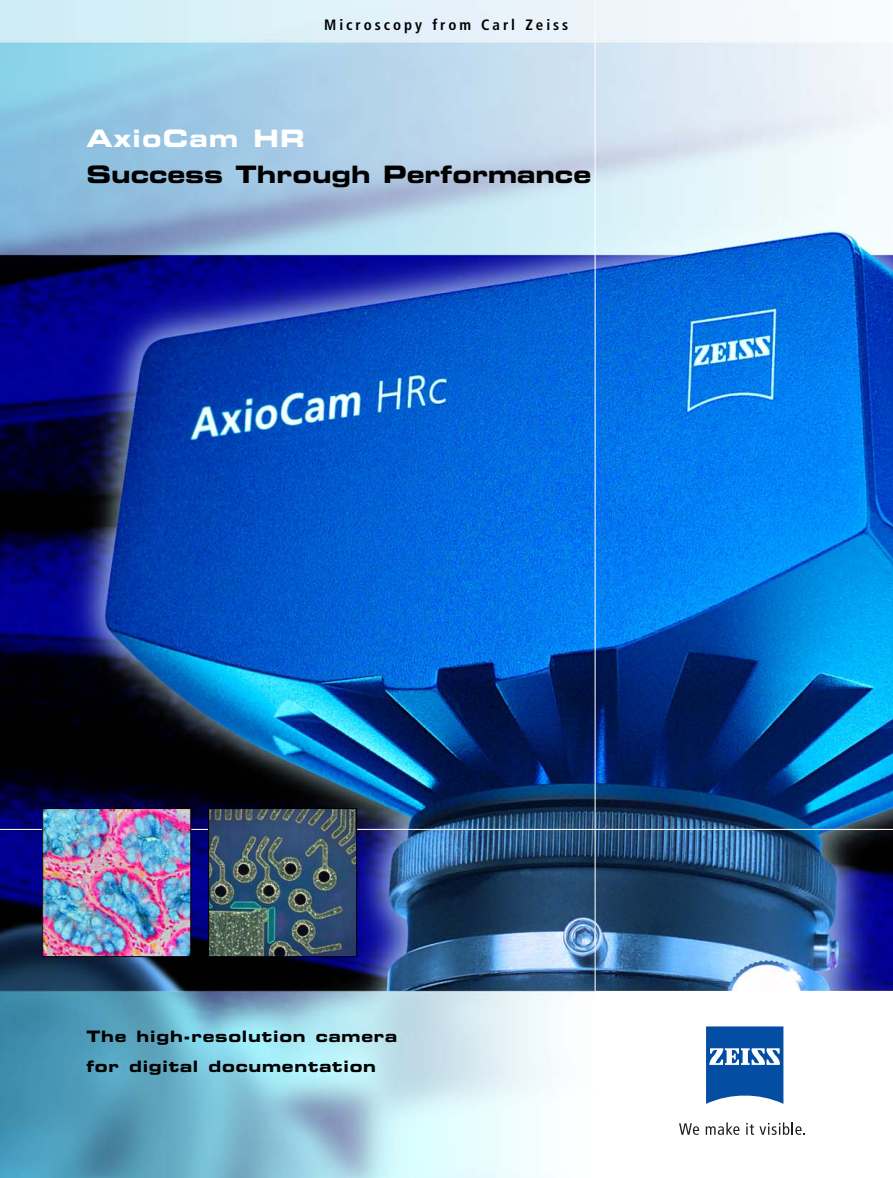
<style>
.page{position:relative;width:893px;height:1178px;background:#fff}
.page>*{position:absolute;margin:0;border:0;box-sizing:border-box;transform-origin:0 0}
.t1{font:24px "Eurostile Bold Extended Two";color:#000}
.t2{font:24px "Eurostile Bold Extended Two";letter-spacing:.05em;color:#fff}
.t3{font:15.75px/30px "Eurostile Bold Extended Two";letter-spacing:.05em;color:#000}
.t4{font:700 condensed 15px "Frutiger";letter-spacing:.195em;color:#000}
</style>
<div class="page">
<img style="left:0;top:0;width:893px;height:1178px">
<hr style="left:0;top:829px;width:893px;height:1px;background:#fff">
<hr style="left:595px;top:0;width:1px;height:991px;background:#fff">
<img style="left:44px;top:810px;width:145px;height:145px">
<div style="left:42px;top:808px;width:149px;height:149px;border:1px solid #000"></div>
<img style="left:210px;top:810px;width:145px;height:145px">
<div style="left:208px;top:808px;width:149px;height:149px;border:1px solid #000"></div>
<div style="left:595px;top:991px;width:298px;height:187px;background:#fff"></div>
<svg style="left:706px;top:1026px;width:77px;height:78px"></svg>
<svg style="left:679px;top:1123px;width:20px;height:12px"></svg>
<svg style="left:706px;top:1122px;width:33px;height:13px"></svg>
<svg style="left:746px;top:1122px;width:59px;height:13px"></svg>
<p class="t4" style="left:324px;top:19px;width:246px">Microscopy from Carl Zeiss</p>
<h1 class="t2" style="left:86px;top:129px;width:220px">AxioCam HR</h1>
<h1 class="t1" style="left:86px;top:165px;width:506px">Success Through Performance</h1>
<p class="t3" style="left:86px;top:1023px;width:312px">The high-resolution camera for digital documentation</p>
</div>
